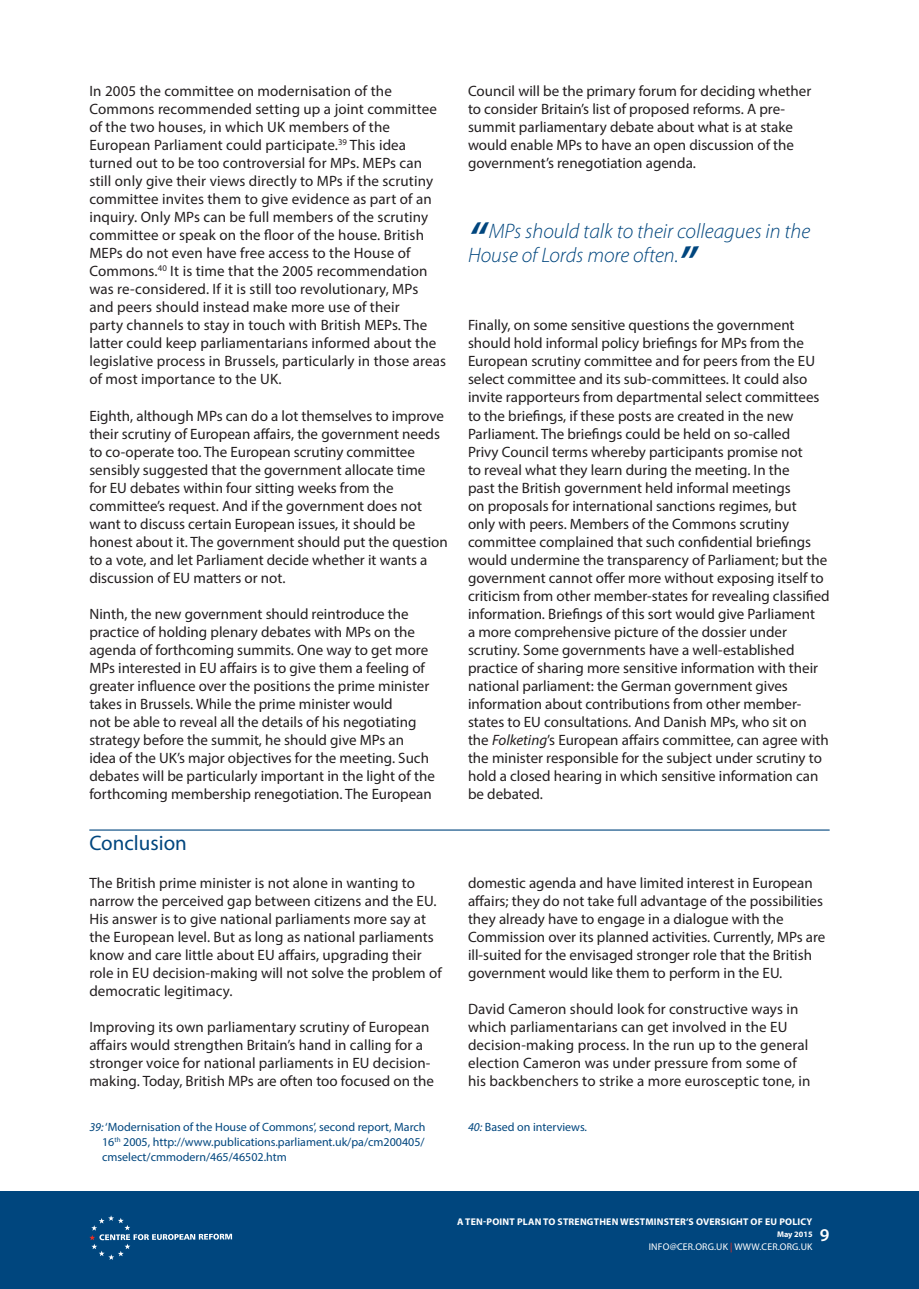
<style>
.page{position:relative;width:919px;height:1289px;background:#fff}
.page>*{position:absolute;margin:0;border:0;box-sizing:border-box;transform-origin:0 0}
.t1{font:italic 300 21px/24px "Myriad Pro";color:#00467e}
.t2{font:21px "Myriad Pro";color:#00467e}
.t3{font:600 18px "Myriad Pro";color:#fff}
.t4{font:15px/18px "Myriad Pro";color:#231f20}
.t5{font:12px/15px "Myriad Pro";color:#00467e;text-align:justify}
.t6{font:700 9.75px "Myriad Pro";letter-spacing:.02em;color:#fff}
.t7{font:9.75px "Myriad Pro";letter-spacing:.02em;color:#fff}
.t8{font:700 8.25px "Myriad Pro";color:#fff}
.s1{font-weight:600;font-size:45px}
.s2{font-style:italic}
.s3{color:#ee2e22}
</style>
<div class="page">
<hr style="left:89px;top:829px;width:740px;height:1px;background:#00467e">
<div style="left:0;top:1191px;width:918px;height:97px;background:#00467e"></div>
<svg style="left:89px;top:1215px;width:143px;height:44px"></svg>
<p class="t4" style="left:89px;top:82px;width:358px">I n 2005 the committee on modernisation of the Commons recommended setting up a joint committee of the two houses, in which UK members of the European Parliament could participate.<sup>39</sup> This idea turned out to be too controversial for MPs. MEPs can still only give their views directly to MPs if the scrutiny committee invites them to give evidence as part of an inquiry. Only MPs can be full members of the scrutiny committee or speak on the floor of the house. British MEPs do not even have free access to the House of Commons.<sup>40</sup> It is time that the 2005 recommendation was re-considered. If it is still too revolutionary, MPs and peers should instead make more use of their<br>party channels to stay in touch with British MEPs. The latter could keep parliamentarians informed about the legislative process in Brussels, particularly in those areas of most importance to the UK.</p>
<p class="t4" style="left:89px;top:406px;width:360px">Eighth, although MPs can do a lot themselves to improve their scrutiny of European affairs, the government needs to co-operate too. The European scrutiny committee sensibly suggested that the government allocate time<br>for EU debates within four sitting weeks from the committee’s request. And if the government does not want to discuss certain European issues, it should be honest about it. The government should put the question to a vote, and let Parliament decide whether it wants a discussion of EU matters or not.</p>
<p class="t4" style="left:89px;top:604px;width:347px">N inth, the new government should reintroduce the practice of holding plenary debates with MPs on the agenda of forthcoming summits. One way to get more MPs interested in EU affairs is to give them a feeling of greater influence over the positions the prime minister takes in Brussels. While the prime minister would<br>not be able to reveal all the details of his negotiating strategy before the summit, he should give MPs an<br>idea of the UK’s major objectives for the meeting. Such debates will be particularly important in the light of the forthcoming membership renegotiation. The European</p>
<h1 class="t2" style="left:89px;top:830px;width:99px">Conclusion</h1>
<p class="t4" style="left:89px;top:873px;width:354px">The British prime minister is not alone in wanting to narrow the perceived gap between citizens and the EU.<br>His answer is to give national parliaments more say at the European level. But as long as national parliaments know and care little about EU affairs, upgrading their role in EU decision-making will not solve the problem of democratic legitimacy.</p>
<p class="t4" style="left:89px;top:1017px;width:346px">I mproving its own parliamentary scrutiny of European affairs would strengthen Britain’s hand in calling for a stronger voice for national parliaments in EU decision&shy;making. Today, British MPs are often too focused on the</p>
<p class="t4" style="left:468px;top:82px;width:345px">Council will be the primary forum for deciding whether to consider Britain’s list of proposed reforms. A pre&shy;summit parliamentary debate about what is at stake would enable MPs to have an open discussion of the government’s renegotiation agenda.</p>
<h1 class="t1" style="left:468px;top:219px;width:344px"><span class="s1">“</span>MPs should talk to their colleagues in the<br>House of Lords more often.<span class="s1">”</span></h1>
<p class="t4" style="left:468px;top:316px;width:363px">Finally, on some sensitive questions the government should hold informal policy briefings for MPs from the European scrutiny committee and for peers from the EU select committee and its sub-committees. It could also invite rapporteurs from departmental select committees to the briefings, if these posts are created in the new Parliament. The briefings could be held on so-called<br>Privy Council terms whereby participants promise not<br>to reveal what they learn during the meeting. I n the<br>past the British government held informal meetings<br>on proposals for international sanctions regimes, but<br>only with peers. Members of the Commons scrutiny committee complained that such confidential briefings would undermine the transparency of Parliament; but the government cannot offer more without exposing itself to criticism from other member-states for revealing classified information. Briefings of this sort would give Parliament<br>a more comprehensive picture of the dossier under scrutiny. Some governments have a well-established practice of sharing more sensitive information with their national parliament: the German government gives information about contributions from other member&shy;states to EU consultations. And Danish MPs, who sit on the <span class="s2">Folketing</span>’s European affairs committee, can agree with the minister responsible for the subject under scrutiny to hold a closed hearing in which sensitive information can be debated.</p>
<p class="t4" style="left:468px;top:873px;width:359px">domestic agenda and have limited interest in European affairs; they do not take full advantage of the possibilities they already have to engage in a dialogue with the Commission over its planned activities. Currently, MPs are ill-suited for the envisaged stronger role that the British government would like them to perform in the EU.</p>
<p class="t4" style="left:468px;top:999px;width:344px">David Cameron should look for constructive ways in which parliamentarians can get involved in the EU decision-making process. I n the run up to the general election Cameron was under pressure from some of his backbenchers to strike a more eurosceptic tone, in</p>
<p class="t5" style="left:102px;top:1119px;width:325px;text-indent:-13px"><span class="s2">39:</span> ‘Modernisation of the House of Commons’, second report, March 16<sup>th</sup> 2005, http://www.publications.parliament.uk/pa/cm200405/ cmselect/cmmodern/465/46502.htm</p>
<p class="t5" style="left:468px;top:1119px;width:121px"><span class="s2">40:</span> Based on interviews.</p>
<p class="t6" style="left:457px;top:1215px;width:357px">A TEN-POINT PLAN TO STRENGTHEN WESTMINSTER’S OVERSIGHT OF EU POLICY</p>
<p class="t8" style="left:777px;top:1228px;width:37px">MAY 2015</p>
<p class="t7" style="left:648px;top:1240px;width:139px">info@cer.org.uk <span class="s3">|</span> WWW.CER.ORG</p>
<p class="t7" style="left:798px;top:1240px;width:9px">.UK</p>
<p class="t3" style="left:819px;top:1223px;width:11px">9</p>
</div>
